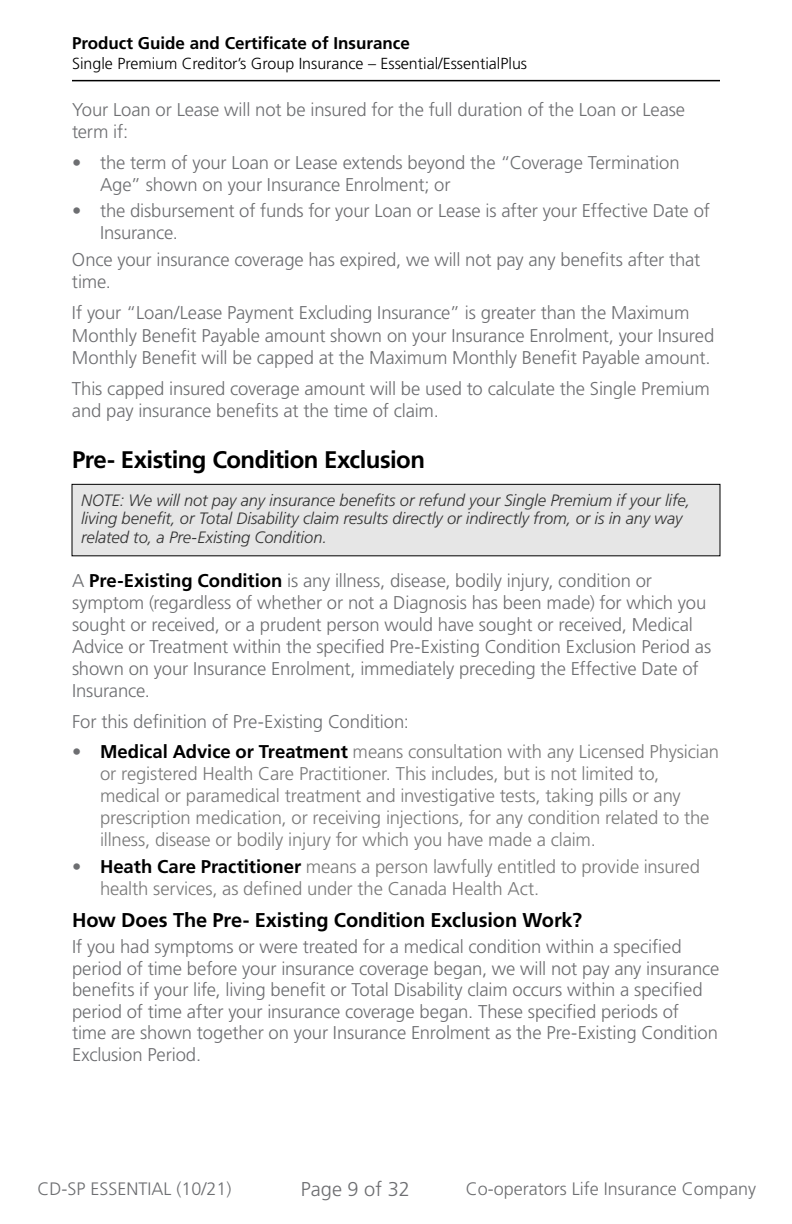
<style>
.page{position:relative;width:792px;height:1224px;background:#fff}
.page>*{position:absolute;margin:0;border:0;box-sizing:border-box;transform-origin:0 0}
.t1{font:700 24px "Frutiger LT Std";letter-spacing:-.02em;color:#000}
.t2{font:700 20px "Frutiger LT Std";letter-spacing:-.005em;color:#000}
.t3{font:300 20px "Frutiger LT Std";color:#6d6e71}
.Body{font:300 18.4px/22px "Frutiger LT Std";letter-spacing:-.01em;color:#6d6e71}
.t4{font:300 18.4px/22px "Frutiger LT Std";letter-spacing:-.01em;color:#797979}
.t5{font:300 18px "Frutiger LT Std";color:#6d6e71}
.t6{font:700 17px "Frutiger LT Std";color:#000}
.t7{font:italic 300 16.4px/18.4px "Frutiger LT Std";letter-spacing:-.005em;color:#333}
.t8{font:300 16px "Frutiger LT Std";color:#000}
.s1{font-weight:700;color:#000}
.s2{color:#6d6e71}
</style>
<div class="page">
<hr style="left:73px;top:80px;width:646px;height:1px;background:#000">
<div style="left:72px;top:484px;width:648px;height:72px;background:#e6e6e6"></div>
<div style="left:72px;top:484px;width:648px;height:72px;border:1px solid #000"></div>
<p class="t6" style="left:72px;top:33px;width:339px">Product Guide and Certificate of Insurance</p>
<p class="t8" style="left:72px;top:54px;width:457px">Single Premium Creditor’s Group Insurance – Essential/EssentialPlus</p>
<p class="Body" style="left:72px;top:99px;width:615px">Your Loan or Lease will not be insured for the full duration of the Loan or Lease term if:</p>
<p class="Body" style="left:100px;top:152px;width:581px;text-indent:-28px">• the term of your Loan or Lease extends beyond the “Coverage Termination<br>Age” shown on your Insurance Enrolment; or</p>
<p class="Body" style="left:100px;top:200px;width:611px;text-indent:-28px">• the disbursement of funds for your Loan or Lease is after your Effective Date of<br>Insurance.</p>
<p class="Body" style="left:72px;top:249px;width:630px">Once your insurance coverage has expired, we will not pay any benefits after that time.</p>
<p class="Body" style="left:72px;top:302px;width:644px">If your “Loan/Lease Payment Excluding Insurance” is greater than the Maximum<br>Monthly Benefit Payable amount shown on your Insurance Enrolment, your Insured<br>Monthly Benefit will be capped at the Maximum Monthly Benefit Payable amount.</p>
<p class="Body" style="left:72px;top:378px;width:639px">This capped insured coverage amount will be used to calculate the Single Premium and pay insurance benefits at the time of claim.</p>
<h3 class="t1" style="left:72px;top:445px;width:355px">Pre- Existing Condition Exclusion</h3>
<p class="t7" style="left:81px;top:491px;width:611px">NOTE: We will not pay any insurance benefits or refund your Single Premium if your life, living benefit, or Total Disability claim results directly or indirectly from, or is in any way related to, a Pre-Existing Condition.</p>
<p class="Body" style="left:72px;top:570px;width:641px">A <span class="s1">Pre-Existing Condition</span> is any illness, disease, bodily injury, condition or symptom (regardless of whether or not a Diagnosis has been made) for which you sought or received, or a prudent person would have sought or received, Medical Advice or Treatment within the specified Pre-Existing Condition Exclusion Period as shown on your Insurance Enrolment, immediately preceding the Effective Date of Insurance.</p>
<p class="Body" style="left:72px;top:711px;width:338px">For this definition of Pre-Existing Condition:</p>
<p class="t4" style="left:100px;top:741px;width:621px;text-indent:-28px"><span class="s2">•</span> <span class="s1">Medical Advice or Treatment</span> means consultation with any Licensed Physician or registered Health Care Practitioner. This includes, but is not limited to, medical or paramedical treatment and investigative tests, taking pills or any prescription medication, or receiving injections, for any condition related to the illness, disease or bodily injury for which you have made a claim.</p>
<p class="t4" style="left:100px;top:856px;width:601px;text-indent:-28px"><span class="s2">•</span> <span class="s1">Heath Care Practitioner</span> means a person lawfully entitled to provide insured health services, as defined under the Canada Health Act.</p>
<h4 class="t2" style="left:72px;top:909px;width:512px">How Does The Pre- Existing Condition Exclusion Work?</h4>
<p class="Body" style="left:72px;top:936px;width:649px;line-height:21.4px">If you had symptoms or were treated for a medical condition within a specified period of time before your insurance coverage began, we will not pay any insurance benefits if your life, living benefit or Total Disability claim occurs within a specified period of time after your insurance coverage began. These specified periods of<br>time are shown together on your Insurance Enrolment as the Pre-Existing Condition Exclusion Period.</p>
<p class="t3" style="left:301px;top:1178px;width:110px">Page 9 of 32</p>
<p class="t5" style="left:37px;top:1179px;width:196px">CD-SP ESSENTIAL (10/21)</p>
<p class="t5" style="left:466px;top:1179px;width:292px">Co-operators Life Insurance Company</p>
</div>
